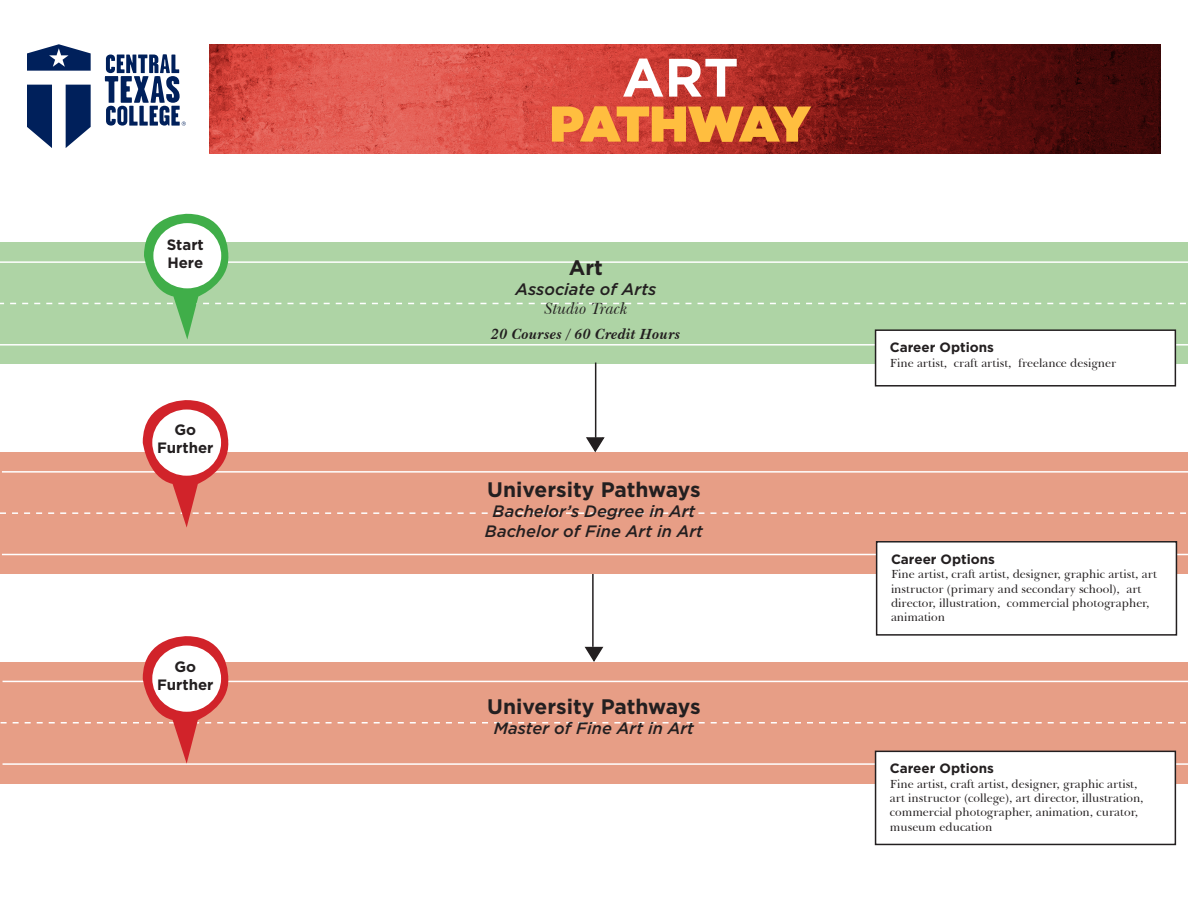
<style>
.page{position:relative;width:1188px;height:918px;background:#fff}
.page>*{position:absolute;margin:0;border:0;box-sizing:border-box;transform-origin:0 0}
.t1{font:700 54px "Gotham";color:#fff}
.t2{font:900 50.1px "Gotham";letter-spacing:-.08em;color:#ffbe3f}
.t3{font:700 21px "Gotham";color:#231f20}
.t4{font:italic 500 16.5px "Gotham";color:#231f20}
.t5{font:italic 16.5px "Baskerville BT";color:#231f20}
.t6{font:700 15px "Gotham";color:#231f20}
.t7{font:italic 700 15px "Baskerville BT";color:#231f20}
.t8{font:700 13.5px "Gotham";color:#231f20}
.t9{font:12px/14.4px "Baskerville BT";color:#231f20}
</style>
<div class="page">
<div style="left:0;top:662px;width:1188px;height:122px;background:#e79e86"></div>
<hr style="left:3px;top:763px;width:1185px;height:2px;background:#fff">
<hr style="left:3px;top:681px;width:1185px;height:1px;background:#fff">
<div style="left:0;top:243px;width:1188px;height:121px;background:#aed4a5"></div>
<hr style="left:0;top:344px;width:1188px;height:2px;background:#fff">
<svg style="left:27px;top:44px;width:64px;height:104px"></svg>
<svg style="left:105px;top:54px;width:81px;height:72px"></svg>
<img style="left:210px;top:44px;width:951px;height:110px">
<svg style="left:0;top:213px;width:1186px;height:127px"></svg>
<div style="left:153px;top:223px;width:68px;height:65px;background:#fff;border-radius:50%"></div>
<hr style="left:592px;top:572px;width:2px;height:75px;background:#231f20">
<div style="left:0;top:452px;width:1188px;height:122px;background:#e79e86"></div>
<hr style="left:2px;top:554px;width:1186px;height:1px;background:#fff">
<svg style="left:1px;top:635px;width:1185px;height:129px"></svg>
<div style="left:152px;top:646px;width:69px;height:66px;background:#fff;border-radius:50%"></div>
<div style="left:876px;top:330px;width:299px;height:56px;background:#fff"></div>
<div style="left:875px;top:329px;width:301px;height:58px;border:2px solid #231f20"></div>
<svg style="left:0;top:399px;width:1186px;height:129px"></svg>
<div style="left:877px;top:542px;width:299px;height:93px;background:#fff"></div>
<div style="left:876px;top:541px;width:301px;height:95px;border:2px solid #231f20"></div>
<div style="left:876px;top:751px;width:299px;height:93px;background:#fff"></div>
<div style="left:875px;top:751px;width:301px;height:94px;border:2px solid #231f20"></div>
<hr style="left:595px;top:363px;width:1px;height:75px;background:#231f20">
<p class="t6" style="left:167px;top:234px;width:39px">Start</p>
<p class="t6" style="left:167px;top:252px;width:37px">Here</p>
<p class="t6" style="left:174px;top:420px;width:23px">Go</p>
<p class="t6" style="left:157px;top:438px;width:58px">Further</p>
<p class="t6" style="left:174px;top:656px;width:23px">Go</p>
<p class="t6" style="left:157px;top:674px;width:58px">Further</p>
<p class="t1" style="left:622px;top:42px;width:118px">ART</p>
<p class="t2" style="left:550px;top:88px;width:262px">PATHWAY</p>
<p class="t3" style="left:569px;top:253px;width:36px">Art</p>
<p class="t4" style="left:515px;top:278px;width:142px">Associate of Arts</p>
<p class="t5" style="left:544px;top:299px;width:85px">Studio Track</p>
<p class="t7" style="left:491px;top:325px;width:191px">20 Courses / 60 Credit Hours</p>
<p class="t3" style="left:487px;top:476px;width:215px">University Pathways</p>
<p class="t4" style="left:493px;top:500px;width:204px">Bachelor’s Degree in Art</p>
<p class="t4" style="left:485px;top:520px;width:220px">Bachelor of Fine Art in Art</p>
<p class="t3" style="left:487px;top:693px;width:215px">University Pathways</p>
<p class="t4" style="left:494px;top:718px;width:202px">Master of Fine Art in Art</p>
<p class="t8" style="left:890px;top:338px;width:106px">Career Options</p>
<p class="t9" style="left:890px;top:355px;width:228px">Fine artist, craft artist, freelance designer</p>
<p class="t8" style="left:891px;top:550px;width:106px">Career Options</p>
<p class="t9" style="left:891px;top:567px;width:268px">Fine artist, craft artist, designer, graphic artist, art instructor (primary and secondary school), art director, illustration, commercial photographer, animation</p>
<p class="t8" style="left:890px;top:760px;width:106px">Career Options</p>
<p class="t9" style="left:890px;top:776px;width:255px">Fine artist, craft artist, designer, graphic artist, art instructor (college), art director, illustration, commercial photographer, animation, curator, museum education</p>
</div>
